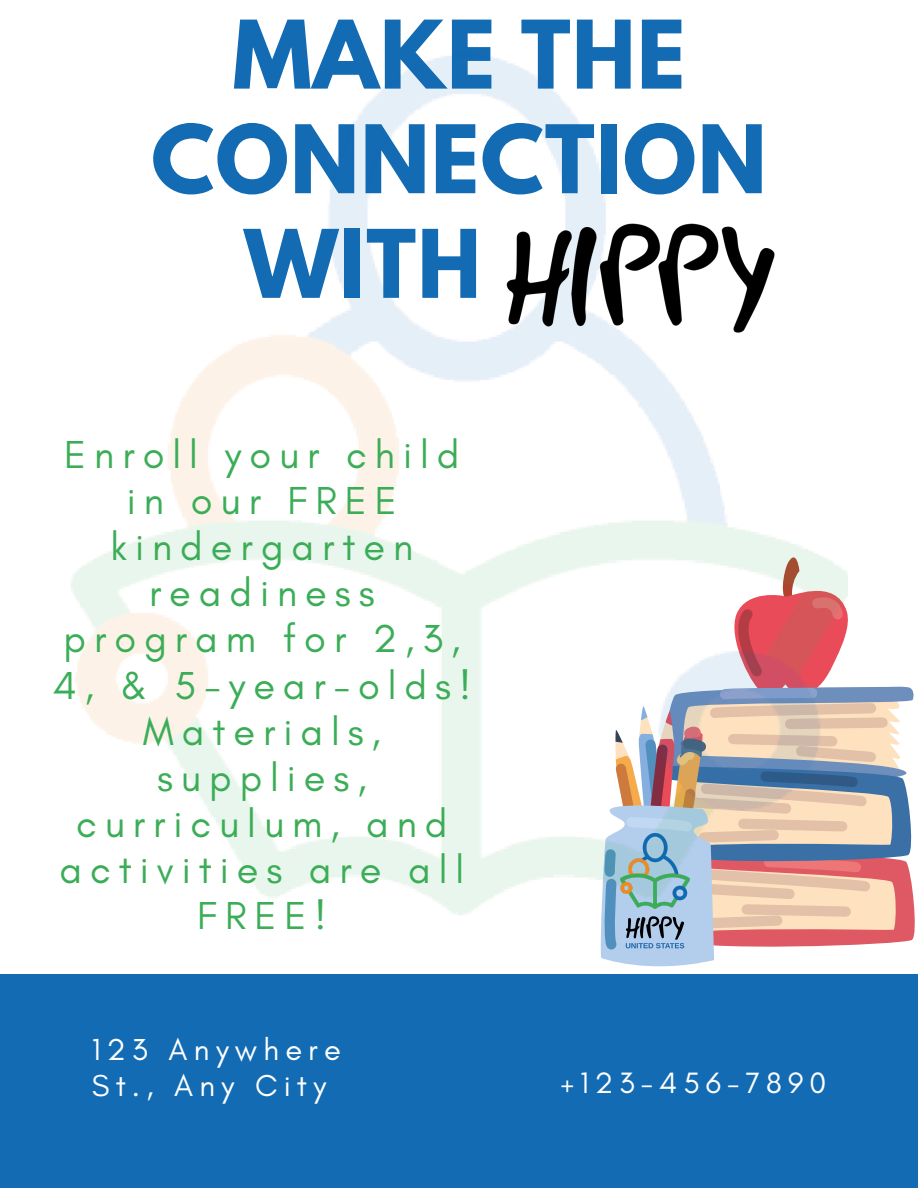
<style>
.page{position:relative;width:918px;height:1188px;background:#fff}
.page>*{position:absolute;margin:0;border:0;box-sizing:border-box;transform-origin:0 0}
.t1{font:700 83.7px "League Spartan";letter-spacing:.015em;color:#126bb3}
.t2{font:39.75px/46.2px "Glacial Indifference";letter-spacing:.2em;color:#3bad57;text-align:center}
.t3{font:30.9px/36px "Glacial Indifference";letter-spacing:.2em;color:#fff}
.t4{font:30px "Glacial Indifference";letter-spacing:.2em;color:#fff}
</style>
<div class="page">
<div style="left:0;top:975px;width:918px;height:213px;background:#126bb3"></div>
<svg style="left:599px;top:686px;width:319px;height:289px"></svg>
<img style="left:71px;top:54px;width:777px;height:914px">
<img style="left:501px;top:207px;width:274px;height:135px">
<img style="left:621px;top:833px;width:68px;height:117px">
<h1 class="t1" style="left:233px;top:13px;width:454px">MAKE THE</h1>
<h1 class="t1" style="left:151px;top:118px;width:617px">CONNECTION</h1>
<h1 class="t1" style="left:244px;top:223px;width:238px">WITH</h1>
<p class="t2" style="left:53px;top:431px;width:420px">Enroll your child in our FREE kindergarten readiness program for 2,3,<br>4, &amp; 5-year-olds!<br>Materials, supplies, curriculum, and activities are all<br>FREE!</p>
<p class="t3" style="left:92px;top:1031px;width:251px">123 Anywhere<br>St., Any City</p>
<p class="t4" style="left:560px;top:1064px;width:267px">+123-456-7890</p>
</div>
